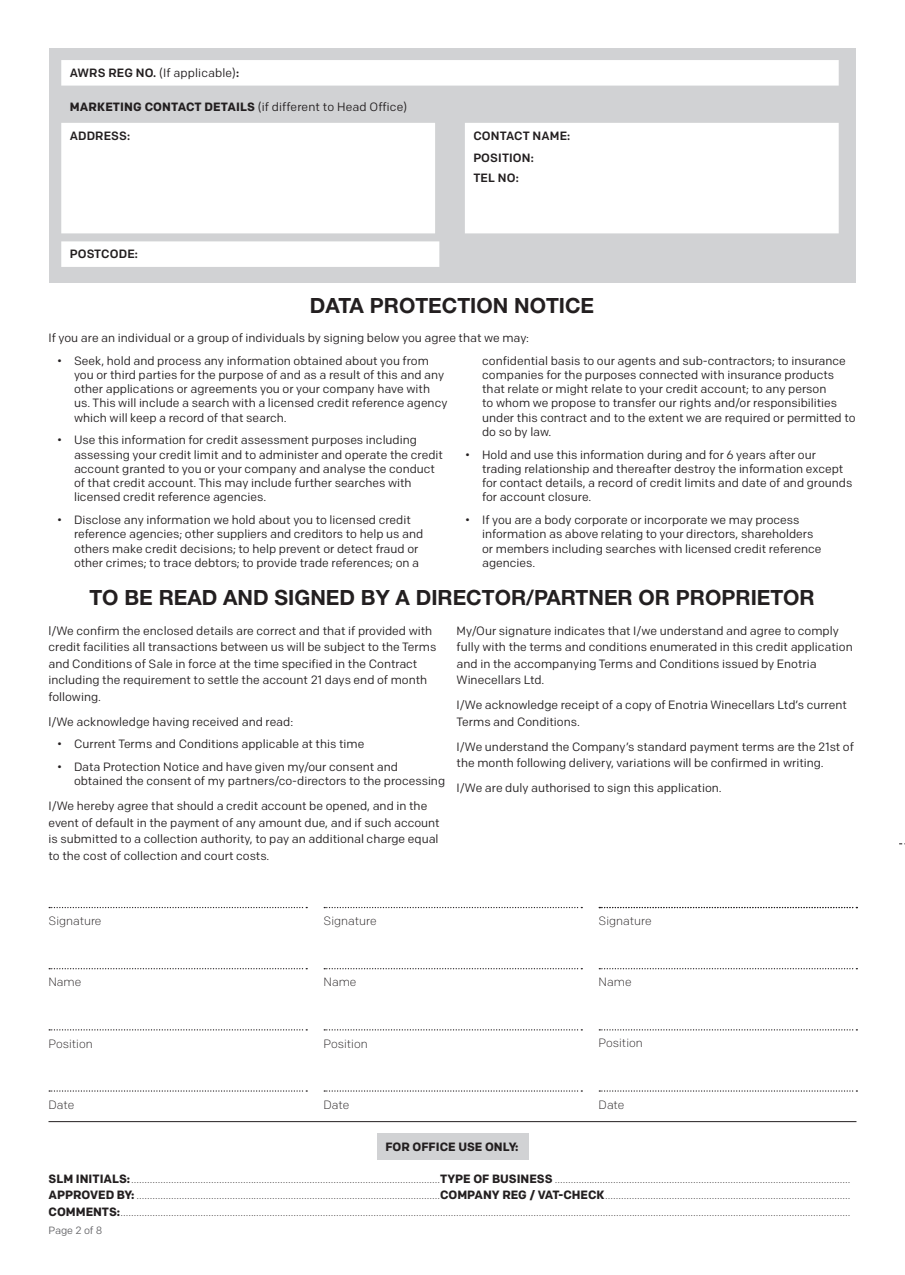
<style>
.page{position:relative;width:905px;height:1275px;background:#fff}
.page>*{position:absolute;margin:0;border:0;box-sizing:border-box;transform-origin:0 0}
.t1{font:700 21px "Helvetica Neue LT Std";color:#231f20}
.t2{font:12px/14.2px "Colfax";color:#231f20}
.t3{font:300 12px/16.5px "Colfax";color:#231f20;text-align:justify}
.t4{font:500 12px/21.3px "Colfax";letter-spacing:.01em;color:#231f20}
.t5{font:700 12px "Colfax";color:#231f20}
.t6{font:10.5px "Colfax";letter-spacing:-.005em;color:#636366}
.s1{font-weight:500}
.s2{font-weight:700}
</style>
<div class="page">
<div style="left:49px;top:49px;width:807px;height:234px;background:#d1d2d4"></div>
<div style="left:61px;top:60px;width:778px;height:26px;background:#fff"></div>
<div style="left:61px;top:123px;width:374px;height:110px;background:#fff"></div>
<div style="left:61px;top:241px;width:378px;height:26px;background:#fff"></div>
<div style="left:465px;top:123px;width:374px;height:110px;background:#fff"></div>
<svg style="left:49px;top:907px;width:258px;height:1px"></svg>
<svg style="left:49px;top:968px;width:258px;height:1px"></svg>
<svg style="left:49px;top:1029px;width:258px;height:1px"></svg>
<svg style="left:49px;top:1090px;width:258px;height:2px"></svg>
<svg style="left:324px;top:907px;width:258px;height:1px"></svg>
<svg style="left:324px;top:968px;width:258px;height:1px"></svg>
<svg style="left:324px;top:1029px;width:258px;height:1px"></svg>
<svg style="left:324px;top:1090px;width:258px;height:2px"></svg>
<svg style="left:599px;top:907px;width:258px;height:1px"></svg>
<svg style="left:599px;top:968px;width:258px;height:1px"></svg>
<svg style="left:599px;top:1029px;width:258px;height:1px"></svg>
<svg style="left:599px;top:1090px;width:258px;height:2px"></svg>
<div style="left:377px;top:1133px;width:151px;height:27px;background:#d1d2d4"></div>
<hr style="left:49px;top:1121px;width:807px;height:1px;background:#231f20">
<p class="t2" style="left:70px;top:66px;width:171px"><span class="s1">AWRS REG NO.</span> (If applicable)<span class="s1">:</span></p>
<p class="t2" style="left:70px;top:99px;width:339px"><span class="s2">MARKETING CONTACT DETAILS</span> (if different to Head Office)</p>
<p class="t4" style="left:70px;top:125px;width:62px">ADDRESS:</p>
<p class="t4" style="left:70px;top:243px;width:70px">POSTCODE:</p>
<p class="t4" style="left:473px;top:125px;width:98px">CONTACT NAME:<br>POSITION:<br>TEL NO:</p>
<h1 class="t1" style="left:310px;top:292px;width:286px">DATA PROTECTION NOTICE</h1>
<p class="t2" style="left:49px;top:331px;width:482px">If you are an individual or a group of individuals by signing below you agree that we may:</p>
<p class="t2" style="left:74px;top:353px;width:375px;text-indent:-17px">• Seek, hold and process any information obtained about you from you or third parties for the purpose of and as a result of this and any other applications or agreements you or your company have with us. This will include a search with a licensed credit reference agency which will keep a record of that search.</p>
<p class="t2" style="left:74px;top:433px;width:370px;text-indent:-17px">• Use this information for credit assessment purposes including assessing your credit limit and to administer and operate the credit account granted to you or your company and analyse the conduct of that credit account. This may include further searches with licensed credit reference agencies.</p>
<p class="t2" style="left:74px;top:513px;width:351px;text-indent:-17px">• Disclose any information we hold about you to licensed credit reference agencies; other suppliers and creditors to help us and others make credit decisions; to help prevent or detect fraud or other crimes; to trace debtors; to provide trade references; on a</p>
<p class="t2" style="left:482px;top:353px;width:375px">confidential basis to our agents and sub-contractors; to insurance companies for the purposes connected with insurance products that relate or might relate to your credit account; to any person<br>to whom we propose to transfer our rights and/or responsibilities under this contract and to the extent we are required or permitted to do so by law.</p>
<p class="t2" style="left:482px;top:447px;width:372px;text-indent:-17px">• Hold and use this information during and for 6 years after our trading relationship and thereafter destroy the information except for contact details, a record of credit limits and date of and grounds for account closure.</p>
<p class="t2" style="left:482px;top:513px;width:341px;text-indent:-17px">• If you are a body corporate or incorporate we may process information as above relating to your directors, shareholders or members including searches with licensed credit reference agencies.</p>
<h1 class="t1" style="left:89px;top:585px;width:727px">TO BE READ AND SIGNED BY A DIRECTOR/PARTNER OR PROPRIETOR</h1>
<p class="t2" style="left:49px;top:622px;width:389px;line-height:16.5px">l/We confirm the enclosed details are correct and that if provided with credit facilities all transactions between us will be subject to the Terms and Conditions of Sale in force at the time specified in the Contract including the requirement to settle the account 21 days end of month following.</p>
<p class="t2" style="left:49px;top:714px;width:246px">l/We acknowledge having received and read:</p>
<p class="t2" style="left:57px;top:737px;width:309px">• Current Terms and Conditions applicable at this time</p>
<p class="t2" style="left:74px;top:760px;width:373px;text-indent:-17px">• Data Protection Notice and have given my/our consent and obtained the consent of my partners/co-directors to the processing</p>
<p class="t2" style="left:49px;top:798px;width:393px;line-height:16.5px">I/We hereby agree that should a credit account be opened, and in the event of default in the payment of any amount due, and if such account is submitted to a collection authority, to pay an additional charge equal to the cost of collection and court costs.</p>
<p class="t2" style="left:457px;top:622px;width:398px;line-height:16.5px">My/Our signature indicates that I/we understand and agree to comply fully with the terms and conditions enumerated in this credit application and in the accompanying Terms and Conditions issued by Enotria Winecellars Ltd.</p>
<p class="t2" style="left:457px;top:696px;width:392px;line-height:16.5px">I/We acknowledge receipt of a copy of Enotria Winecellars Ltd’s current<br>Terms and Conditions.</p>
<p class="t2" style="left:457px;top:738px;width:399px;line-height:16.5px">I/We understand the Company’s standard payment terms are the 21st of the month following delivery, variations will be confirmed in writing.</p>
<p class="t2" style="left:457px;top:781px;width:267px">I/We are duly authorised to sign this application.</p>
<p class="t3" style="left:49px;top:913px;width:55px">Signature</p>
<p class="t3" style="left:324px;top:913px;width:55px">Signature</p>
<p class="t3" style="left:599px;top:913px;width:55px">Signature</p>
<p class="t3" style="left:49px;top:974px;width:34px">Name</p>
<p class="t3" style="left:324px;top:974px;width:34px">Name</p>
<p class="t3" style="left:599px;top:974px;width:34px">Name</p>
<p class="t3" style="left:49px;top:1035px;width:46px">Position</p>
<p class="t3" style="left:324px;top:1035px;width:46px">Position</p>
<p class="t3" style="left:599px;top:1035px;width:46px">Position</p>
<p class="t3" style="left:49px;top:1096px;width:27px">Date</p>
<p class="t3" style="left:324px;top:1096px;width:27px">Date</p>
<p class="t3" style="left:599px;top:1096px;width:27px">Date</p>
<p class="t5" style="left:385px;top:1139px;width:135px">FOR OFFICE USE ONLY:</p>
<p class="t3" style="left:49px;top:1170px;width:803px"><span class="s2">SLM INITIALS:</span> ....................................................................................................................<span class="s2">TYPE OF BUSINESS</span> ...............................................................................................................<br><span class="s2">APPROVED BY:</span> ..................................................................................................................<span class="s2">COMPANY REG / VAT-CHECK</span> ............................................................................................<br><span class="s2">COMMENTS:</span>..................................................................................................................................................................................................................................................................................</p>
<p class="t6" style="left:49px;top:1224px;width:56px">Page 2 of 8</p>
</div>
